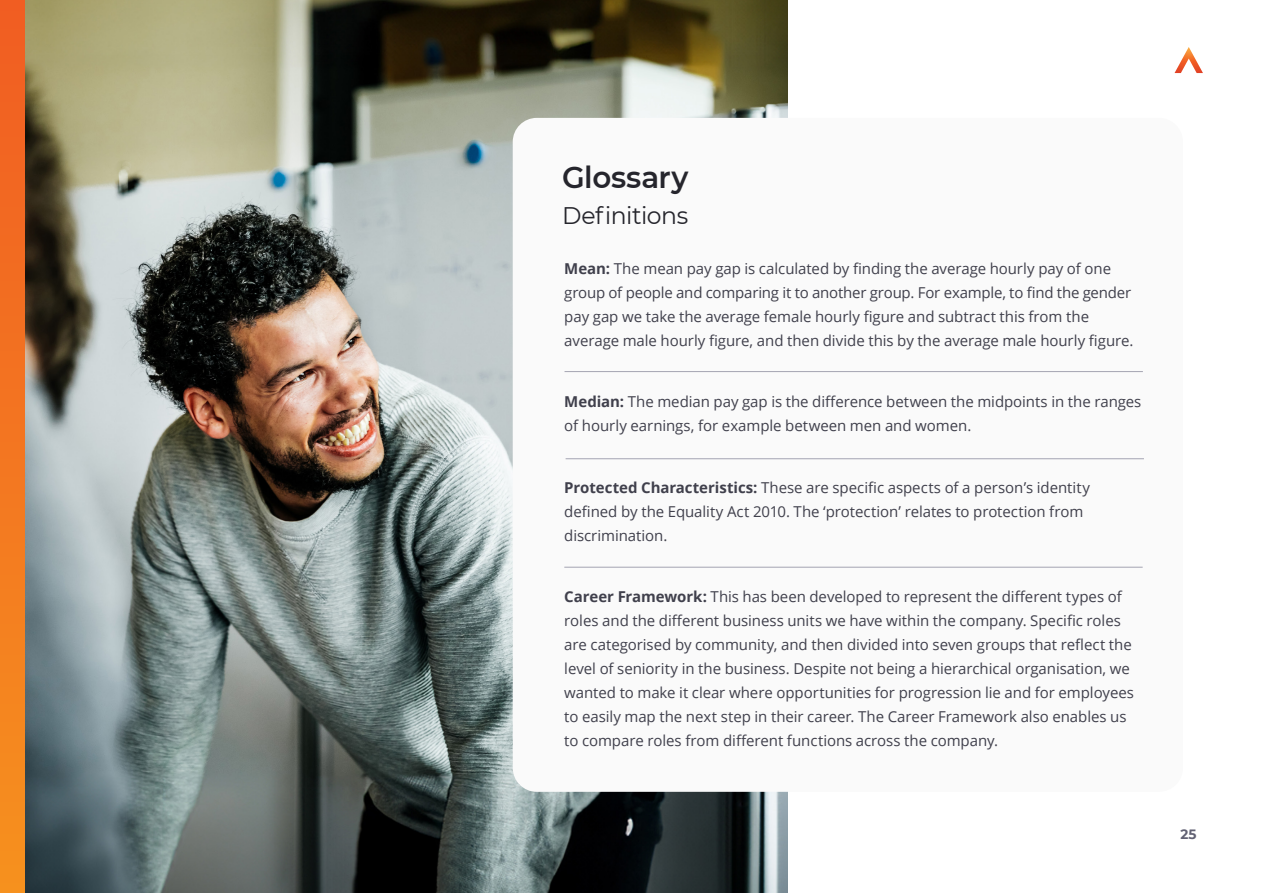
<style>
.page{position:relative;width:1263px;height:893px;background:#fff}
.page>*{position:absolute;margin:0;border:0;box-sizing:border-box;transform-origin:0 0}
.t1{font:600 30px "Montserrat";letter-spacing:-.005em;color:#25252c}
.t2{font:24px "Montserrat";letter-spacing:-.015em;color:#25252c}
.t3{font:15px/24px "Open Sans";letter-spacing:-.005em;color:#40404c}
.t4{font:700 13.5px "Montserrat";color:#616173}
.s1{font-weight:700}
</style>
<div class="page">
<img style="left:24px;top:0;width:763px;height:893px">
<div style="left:513px;top:118px;width:670px;height:674px;background:#fafafa;border-radius:24px"></div>
<hr style="left:564px;top:371px;width:579px;height:1px;background:#a4a4b2">
<svg style="left:1174px;top:47px;width:29px;height:26px"></svg>
<div style="left:0;top:0;width:24px;height:893px;background:linear-gradient(to bottom,#f15c23,#f6901e)"></div>
<hr style="left:566px;top:458px;width:578px;height:1px;background:#a4a4b2">
<hr style="left:564px;top:567px;width:579px;height:1px;background:#a4a4b2">
<h1 class="t1" style="left:562px;top:156px;width:128px">Glossary</h1>
<h2 class="t2" style="left:562px;top:199px;width:128px">Definitions</h2>
<p class="t3" style="left:564px;top:256px;width:570px"><span class="s1">Mean:</span> The mean pay gap is calculated by finding the average hourly pay of one group of people and comparing it to another group. For example, to find the gender pay gap we take the average female hourly figure and subtract this from the average male hourly figure, and then divide this by the average male hourly figure.</p>
<p class="t3" style="left:564px;top:389px;width:579px"><span class="s1">Median:</span> The median pay gap is the difference between the midpoints in the ranges of hourly earnings, for example between men and women.</p>
<p class="t3" style="left:564px;top:475px;width:527px"><span class="s1">Protected Characteristics:</span> These are specific aspects of a person’s identity defined by the Equality Act 2010. The ‘protection’ relates to protection from discrimination.</p>
<p class="t3" style="left:564px;top:584px;width:571px"><span class="s1">Career Framework:</span> This has been developed to represent the different types of roles and the different business units we have within the company. Specific roles are categorised by community, and then divided into seven groups that reflect the level of seniority in the business. Despite not being a hierarchical organisation, we wanted to make it clear where opportunities for progression lie and for employees to easily map the next step in their career. The Career Framework also enables us to compare roles from different functions across the company.</p>
<p class="t4" style="left:1180px;top:824px;width:18px">25</p>
</div>
